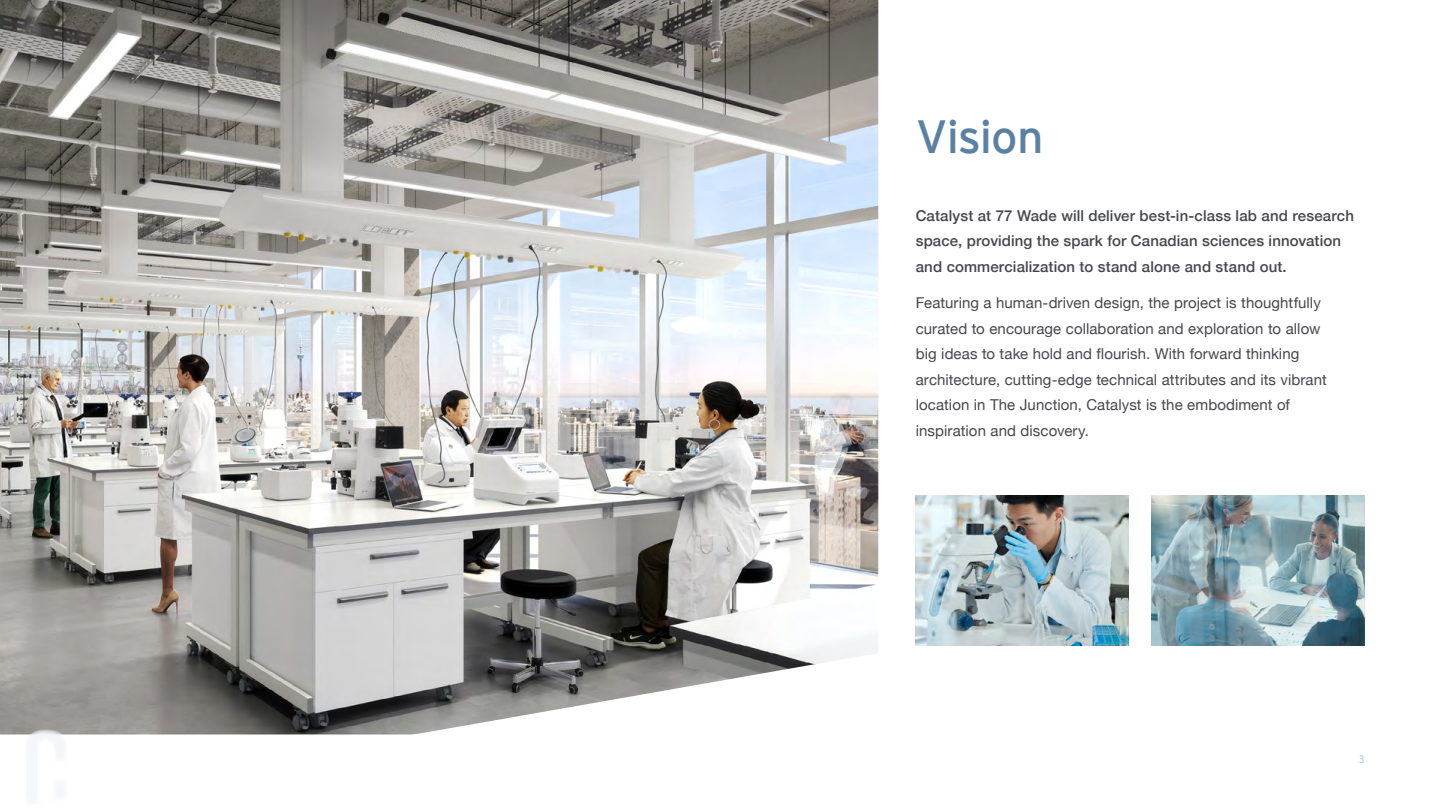
<style>
.page{position:relative;width:1440px;height:810px;background:#fff}
.page>*{position:absolute;margin:0;border:0;box-sizing:border-box;transform-origin:0 0}
.t1{font:46.5px "Interstate";letter-spacing:-.02em;color:#5981a4}
.t2{font:15px/25.5px "Helvetica Neue";letter-spacing:.005em;color:#45474d}
.t3{font:500 15px/25.5px "Helvetica Neue";letter-spacing:.01em;color:#45474d}
.t4{font:11.25px "Interstate Condensed";color:#bdccd4}
</style>
<div class="page">
<img style="left:0;top:0;width:878px;height:734px">
<svg style="left:400px;top:647px;width:478px;height:88px"></svg>
<img style="left:1152px;top:495px;width:212px;height:151px">
<img style="left:916px;top:495px;width:212px;height:151px">
<svg style="left:26px;top:729px;width:41px;height:71px"></svg>
<h1 class="t1" style="left:916px;top:110px;width:129px">Vision</h1>
<p class="t3" style="left:916px;top:201px;width:440px">Catalyst at 77 Wade will deliver best-in-class lab and research space, providing the spark for Canadian sciences innovation and commercialization to stand alone and stand out.</p>
<p class="t2" style="left:916px;top:291px;width:413px">Featuring a human-driven design, the project is thoughtfully curated to encourage collaboration and exploration to allow big ideas to take hold and flourish. With forward thinking architecture, cutting-edge technical attributes and its vibrant location in The Junction, Catalyst is the embodiment of inspiration and discovery.</p>
<p class="t4" style="left:1359px;top:752px;width:7px">3</p>
</div>
